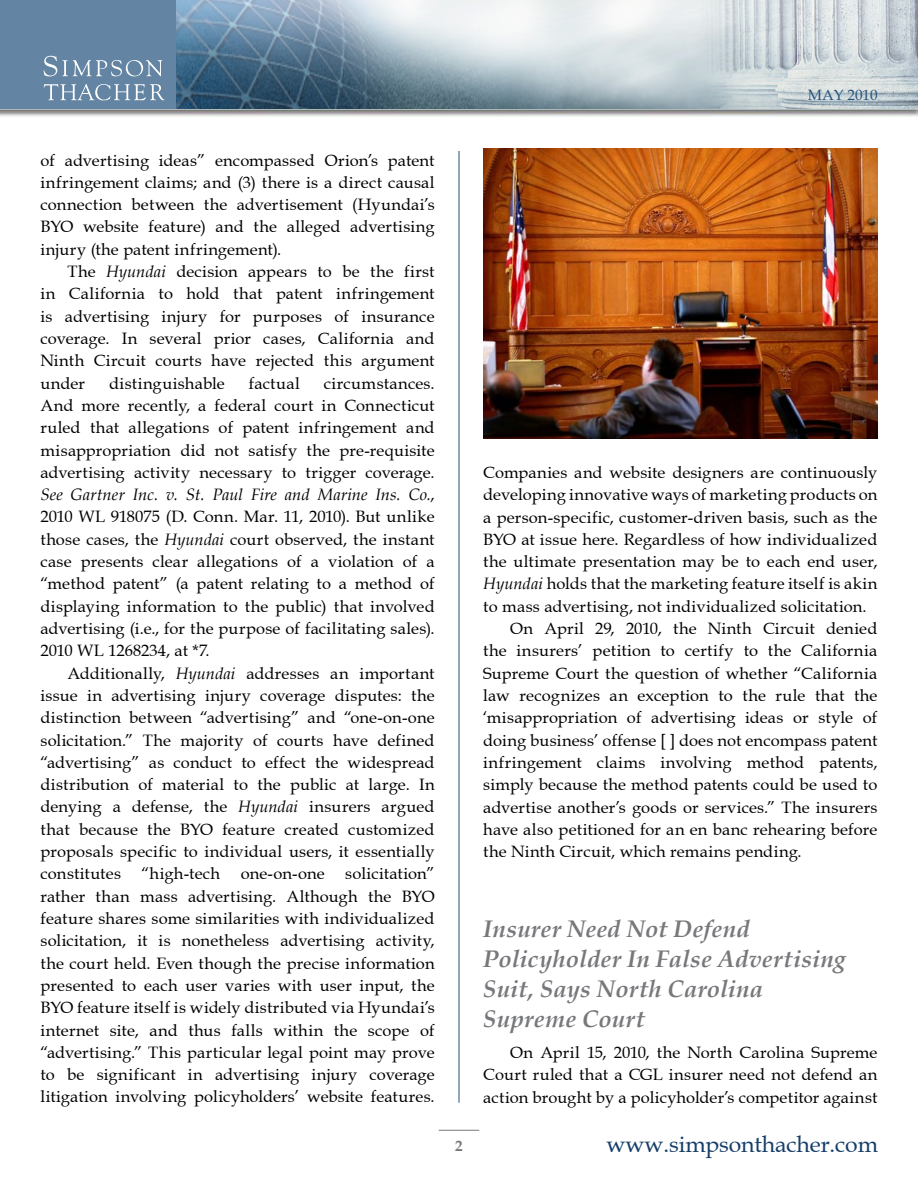
<style>
.page{position:relative;width:918px;height:1188px;background:#fff}
.page>*{position:absolute;margin:0;border:0;box-sizing:border-box;transform-origin:0 0}
.t1{font:italic 700 24px/30px "Book Antiqua";letter-spacing:.005em;color:#77787b}
.t2{font:22.95px "Book Antiqua";letter-spacing:-.005em;color:#153e6a}
.t3{font:16.5px/22.4px "Book Antiqua";letter-spacing:.01em;color:#000;text-align:justify}
.t4{font:15px "Book Antiqua";color:#21507b}
.t5{font:700 15px "Book Antiqua";color:#77787b}
.s1{font-style:italic}
</style>
<div class="page">
<img style="left:177px;top:0;width:741px;height:109px">
<div style="left:0;top:0;width:176px;height:109px;background:#6385a3"></div>
<svg style="left:44px;top:56px;width:118px;height:20px"></svg>
<svg style="left:44px;top:84px;width:121px;height:16px"></svg>
<hr style="left:459px;top:151px;width:1px;height:952px;background:#21507b">
<hr style="left:439px;top:1130px;width:40px;height:1px;background:#77787b">
<img style="left:483px;top:148px;width:395px;height:291px">
<p class="t4" style="left:808px;top:86px;width:71px">MAY 2010</p>
<p class="t3" style="left:41px;top:149px;width:396px">of advertising ideas” encompassed Orion’s patent infringement claims; and (3) there is a direct causal connection between the advertisement (Hyundai’s BYO website feature) and the alleged advertising injury (the patent infringement).</p>
<p class="t3" style="left:40px;top:260px;width:396px;text-indent:27px">The <span class="s1">Hyundai</span> decision appears to be the first in California to hold that patent infringement is advertising injury for purposes of insurance coverage. In several prior cases, California and Ninth Circuit courts have rejected this argument under</p>
<p class="t3" style="left:109px;top:372px;width:117px">distinguishable</p>
<p class="t3" style="left:249px;top:372px;width:53px">factual</p>
<p class="t3" style="left:40px;top:372px;width:396px;text-indent:283px">circumstances.<br>And more recently, a federal court in Connecticut ruled that allegations of patent infringement and misappropriation did not satisfy the pre-requisite advertising activity necessary to trigger coverage.<br><span class="s1">See Gartner Inc. v. St. Paul Fire and Marine Ins. Co.</span>, 2010 WL 918075 (D. Conn. Mar. 11, 2010). But unlike those cases, the <span class="s1">Hyundai</span> court observed, the instant case presents clear allegations of a violation of a “method patent” (a patent relating to a method of displaying information to the public) that involved advertising (i.e., for the purpose of facilitating sales).<br>2010 WL 1268234, at *7.</p>
<p class="t3" style="left:41px;top:662px;width:396px;text-indent:27px">Additionally, <span class="s1">Hyundai</span> addresses an important issue in advertising injury coverage disputes: the distinction between “advertising” and “one-on-one solicitation.” The majority of courts have defined “advertising” as conduct to effect the widespread distribution of material to the public at large. In denying a defense, the <span class="s1">Hyundai</span> insurers argued that because the BYO feature created customized proposals specific to individual users, it essentially constitutes “high-tech one-on-one solicitation” rather than mass advertising. Although the BYO feature shares some similarities with individualized solicitation, it is nonetheless advertising activity, the court held. Even though the precise information presented to each user varies with user input, the BYO feature itself is widely distributed via Hyundai’s internet site, and thus falls within the scope of “advertising.” This particular legal point may prove to be significant in advertising injury coverage litigation involving policyholders’ website features.</p>
<p class="t3" style="left:483px;top:461px;width:396px">Companies and website designers are continuously</p>
<p class="t3" style="left:483px;top:483px;width:396px">developing innovative ways of marketing products on</p>
<p class="t3" style="left:483px;top:506px;width:396px">a person-specific, customer-driven basis, such as the</p>
<p class="t3" style="left:483px;top:528px;width:396px">BYO at issue here. Regardless of how individualized</p>
<p class="t3" style="left:483px;top:550px;width:396px">the ultimate presentation may be to each end user,</p>
<p class="t3" style="left:483px;top:573px;width:396px"><span class="s1">Hyundai</span> holds that the marketing feature itself is akin</p>
<p class="t3" style="left:483px;top:595px;width:385px">to mass advertising, not individualized solicitation.</p>
<p class="t3" style="left:510px;top:617px;width:369px">On April 29, 2010, the Ninth Circuit denied</p>
<p class="t3" style="left:483px;top:640px;width:396px">the insurers’ petition to certify to the California</p>
<p class="t3" style="left:483px;top:662px;width:396px">Supreme Court the question of whether “California</p>
<p class="t3" style="left:483px;top:684px;width:396px">law recognizes an exception to the rule that the</p>
<p class="t3" style="left:483px;top:707px;width:396px">‘misappropriation of advertising ideas or style of</p>
<p class="t3" style="left:483px;top:729px;width:396px">doing business’ offense [ ] does not encompass patent</p>
<p class="t3" style="left:483px;top:751px;width:396px">infringement claims involving method patents,</p>
<p class="t3" style="left:483px;top:773px;width:396px">simply because the method patents could be used to</p>
<p class="t3" style="left:483px;top:796px;width:396px">advertise another’s goods or services.” The insurers</p>
<p class="t3" style="left:483px;top:818px;width:396px">have also petitioned for an en banc rehearing before</p>
<p class="t3" style="left:483px;top:840px;width:320px">the Ninth Circuit, which remains pending.</p>
<p class="t5" style="left:455px;top:1136px;width:9px">2</p>
<h1 class="t1" style="left:483px;top:913px;width:364px">Insurer Need Not Defend<br>Policyholder In False Advertising<br>Suit, Says North Carolina<br>Supreme Court</h1>
<p class="t3" style="left:483px;top:1041px;width:396px;text-indent:27px">On April 15, 2010, the North Carolina Supreme Court ruled that a CGL insurer need not defend an action brought by a policyholder’s competitor against</p>
<h2 class="t2" style="left:607px;top:1130px;width:273px">www.simpsonthacher.com</h2>
</div>
